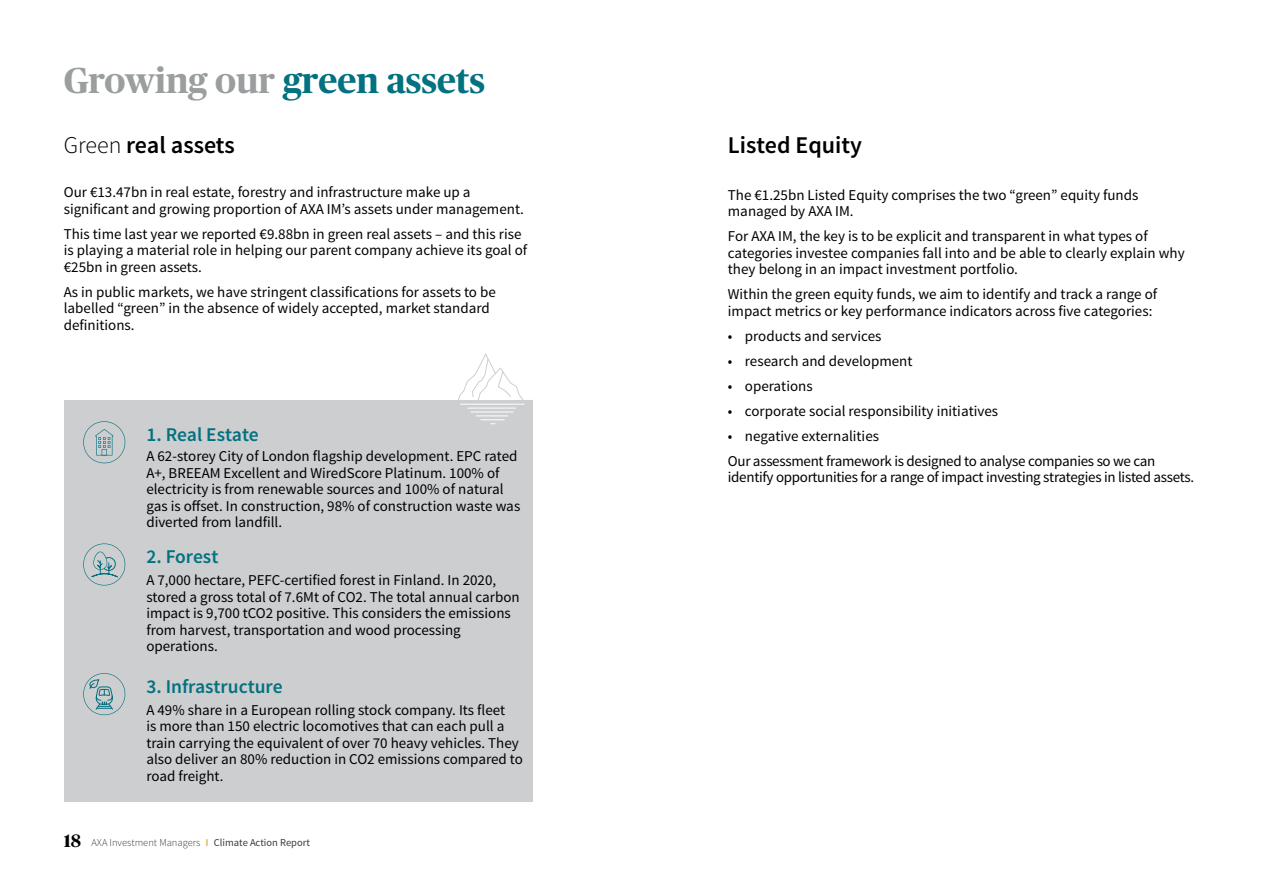
<style>
.page{position:relative;width:1263px;height:893px;background:#fff}
.page>*{position:absolute;margin:0;border:0;box-sizing:border-box;transform-origin:0 0}
.t1{font:700 36px "Publico Headline";color:#027180}
.t2{font:600 24px "Source Sans Pro";color:#000}
.t3{font:600 19.5px "Source Sans Pro";color:#027180}
.t4{font:15px/16.5px "Source Sans Pro";color:#000}
.t5{font:15px/25px "Source Sans Pro";letter-spacing:-.02em;color:#000}
.t6{font:300 10.5px "Source Sans Pro";color:#373c3c}
.s1{color:#9a9e9e}
.s2{font-weight:300}
.s3{font-family:"Publico Headline";font-weight:700;font-size:18px;color:#000}
.s4{font-weight:700;color:#ddbe65}
.s5{font-weight:400}
</style>
<div class="page">
<div style="left:64px;top:400px;width:468px;height:401px;background:#cccecf"></div>
<svg style="left:83px;top:421px;width:42px;height:42px"></svg>
<svg style="left:83px;top:543px;width:42px;height:42px"></svg>
<svg style="left:83px;top:673px;width:42px;height:42px"></svg>
<svg style="left:458px;top:353px;width:66px;height:47px"></svg>
<hr style="left:460px;top:404px;width:64px;height:1px;background:#fff">
<hr style="left:468px;top:408px;width:48px;height:1px;background:#fff">
<hr style="left:471px;top:412px;width:42px;height:1px;background:#fff">
<hr style="left:476px;top:416px;width:32px;height:1px;background:#fff">
<svg style="left:481px;top:420px;width:24px;height:4px"></svg>
<h1 class="t1" style="left:64px;top:54px;width:423px"><span class="s1">Growing our</span> green assets</h1>
<h2 class="t2" style="left:64px;top:130px;width:173px"><span class="s2">Green</span> real assets</h2>
<p class="t4" style="left:64px;top:184px;width:462px">Our €13.47bn in real estate, forestry and infrastructure make up a significant and growing proportion of AXA IM’s assets under management.</p>
<p class="t4" style="left:64px;top:226px;width:465px">This time last year we reported €9.88bn in green real assets – and this rise is playing a material role in helping our parent company achieve its goal of €25bn in green assets.</p>
<p class="t4" style="left:64px;top:284px;width:434px">As in public markets, we have stringent classifications for assets to be labelled “green” in the absence of widely accepted, market standard definitions.</p>
<h3 class="t3" style="left:146px;top:422px;width:114px">1. Real Estate</h3>
<p class="t4" style="left:146px;top:448px;width:375px">A 62-storey City of London flagship development. EPC rated A+, BREEAM Excellent and WiredScore Platinum. 100% of electricity is from renewable sources and 100% of natural gas is offset. In construction, 98% of construction waste was diverted from landfill.</p>
<h3 class="t3" style="left:146px;top:544px;width:74px">2. Forest</h3>
<p class="t4" style="left:146px;top:572px;width:375px">A 7,000 hectare, PEFC-certified forest in Finland. In 2020, stored a gross total of 7.6Mt of CO2. The total annual carbon impact is 9,700 tCO2 positive. This considers the emissions from harvest, transportation and wood processing operations.</p>
<h3 class="t3" style="left:146px;top:674px;width:138px">3. Infrastructure</h3>
<p class="t4" style="left:146px;top:702px;width:378px">A 49% share in a European rolling stock company. Its fleet<br>is more than 150 electric locomotives that can each pull a train carrying the equivalent of over 70 heavy vehicles. They also deliver an 80% reduction in CO2 emissions compared to road freight.</p>
<p class="t6" style="left:64px;top:836px;width:248px"><span class="s3">18</span> AXA Investment Managers <span class="s4">I</span> <span class="s5">Climate Action Report</span></p>
<h2 class="t2" style="left:728px;top:130px;width:136px">Listed Equity</h2>
<p class="t4" style="left:728px;top:187px;width:412px">The €1.25bn Listed Equity comprises the two “green” equity funds managed by AXA IM.</p>
<p class="t4" style="left:728px;top:228px;width:458px">For AXA IM, the key is to be explicit and transparent in what types of categories investee companies fall into and be able to clearly explain why they belong in an impact investment portfolio.</p>
<p class="t4" style="left:728px;top:286px;width:431px">Within the green equity funds, we aim to identify and track a range of impact metrics or key performance indicators across five categories:</p>
<p class="t4" style="left:728px;top:328px;width:155px">• products and services</p>
<p class="t4" style="left:728px;top:353px;width:186px">• research and development</p>
<p class="t4" style="left:728px;top:378px;width:86px">• operations</p>
<p class="t4" style="left:728px;top:403px;width:272px">• corporate social responsibility initiatives</p>
<p class="t5" style="left:728px;top:423px;width:429px">• negative externalities<br>Our assessment framework is designed to analyse companies so we can</p>
<p class="t5" style="left:728px;top:465px;width:468px">identify opportunities for a range of impact investing strategies in listed assets.</p>
</div>
